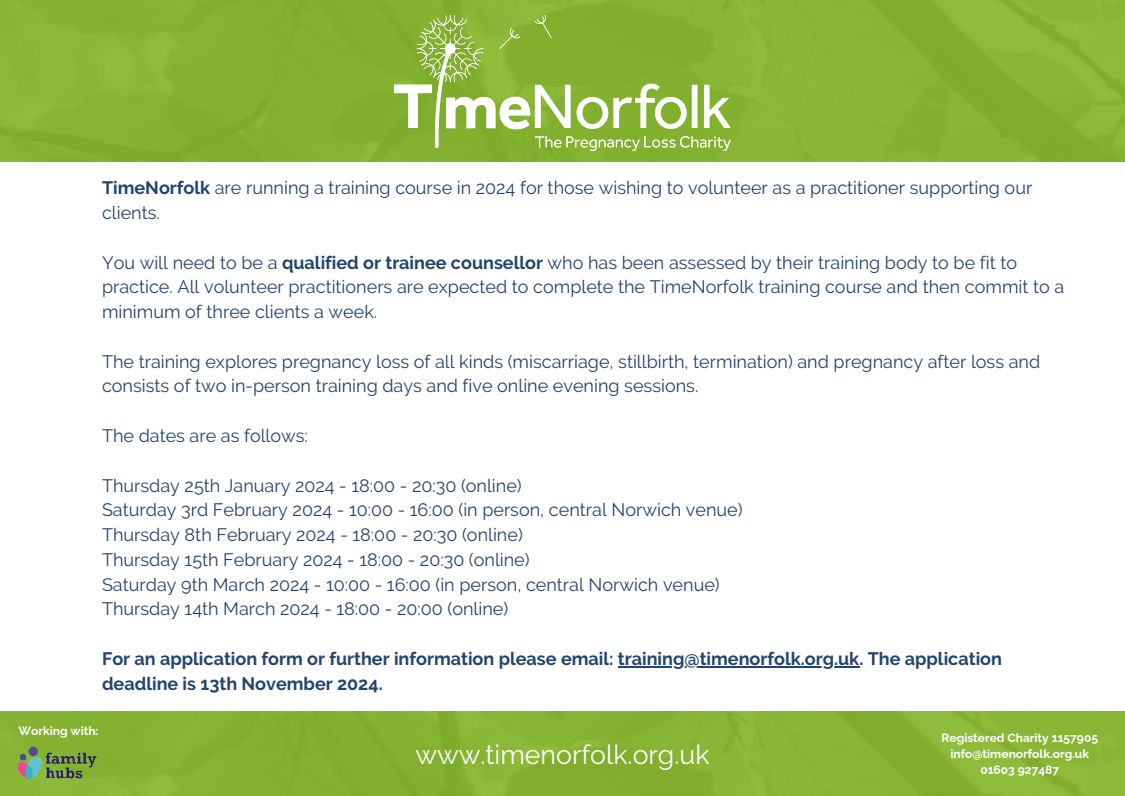
<style>
.page{position:relative;width:1125px;height:796px;background:#fff}
.page>*{position:absolute;margin:0;border:0;box-sizing:border-box;transform-origin:0 0}
.t1{font:26.7px "Raleway";color:#fff}
.t2{font:18px/24.8px "Raleway";color:#22446d}
.t3{font:700 18px/24.8px "Raleway";color:#22446d}
.t4{font:700 12px "Raleway";color:#fff}
.s1{font-weight:700}
</style>
<div class="page">
<div style="left:0;top:0;width:1125px;height:162px;background:#85b332"></div>
<img style="left:395px;top:16px;width:335px;height:135px">
<hr style="left:618px;top:666px;width:241px;height:1px;background:#22446d">
<img style="left:0;top:711px;width:1125px;height:84px">
<img style="left:16px;top:739px;width:83px;height:47px">
<p class="t2" style="left:102px;top:175px;width:932px"><span class="s1">TimeNorfolk</span> are running a training course in 2024 for those wishing to volunteer as a practitioner supporting our clients.</p>
<p class="t2" style="left:102px;top:250px;width:964px">You will need to be a <span class="s1">qualified or trainee counsellor</span> who has been assessed by their training body to be fit to practice. All volunteer practitioners are expected to complete the TimeNorfolk training course and then commit to a minimum of three clients a week.</p>
<p class="t2" style="left:102px;top:349px;width:940px">The training explores pregnancy loss of all kinds (miscarriage, stillbirth, termination) and pregnancy after loss and consists of two in-person training days and five online evening sessions.</p>
<p class="t2" style="left:102px;top:423px;width:207px">The dates are as follows:</p>
<p class="t2" style="left:102px;top:472px;width:421px">Thursday 25th January 2024 - 18:00 - 20:30 (online)</p>
<p class="t2" style="left:102px;top:497px;width:642px">Saturday 3rd February 2024 - 10:00 - 16:00 (in person, central Norwich venue)</p>
<p class="t2" style="left:102px;top:522px;width:422px">Thursday 8th February 2024 - 18:00 - 20:30 (online)</p>
<p class="t2" style="left:102px;top:547px;width:429px">Thursday 15th February 2024 - 18:00 - 20:30 (online)</p>
<p class="t2" style="left:102px;top:571px;width:619px">Saturday 9th March 2024 - 10:00 - 16:00 (in person, central Norwich venue)</p>
<p class="t2" style="left:102px;top:596px;width:408px">Thursday 14th March 2024 - 18:00 - 20:00 (online)</p>
<p class="t3" style="left:102px;top:646px;width:902px">For an application form or further information please email: training@timenorfolk.org.uk. The application deadline is 13th November 2024.</p>
<p class="t4" style="left:19px;top:723px;width:81px">Working with:</p>
<p class="t1" style="left:415px;top:738px;width:296px">www.timenorfolk.org.uk</p>
<p class="t4" style="left:942px;top:730px;width:158px">Registered Charity 1157905</p>
<p class="t4" style="left:951px;top:746px;width:140px">info@timenorfolk.org.uk</p>
<p class="t4" style="left:980px;top:762px;width:80px">01603 927487</p>
</div>
